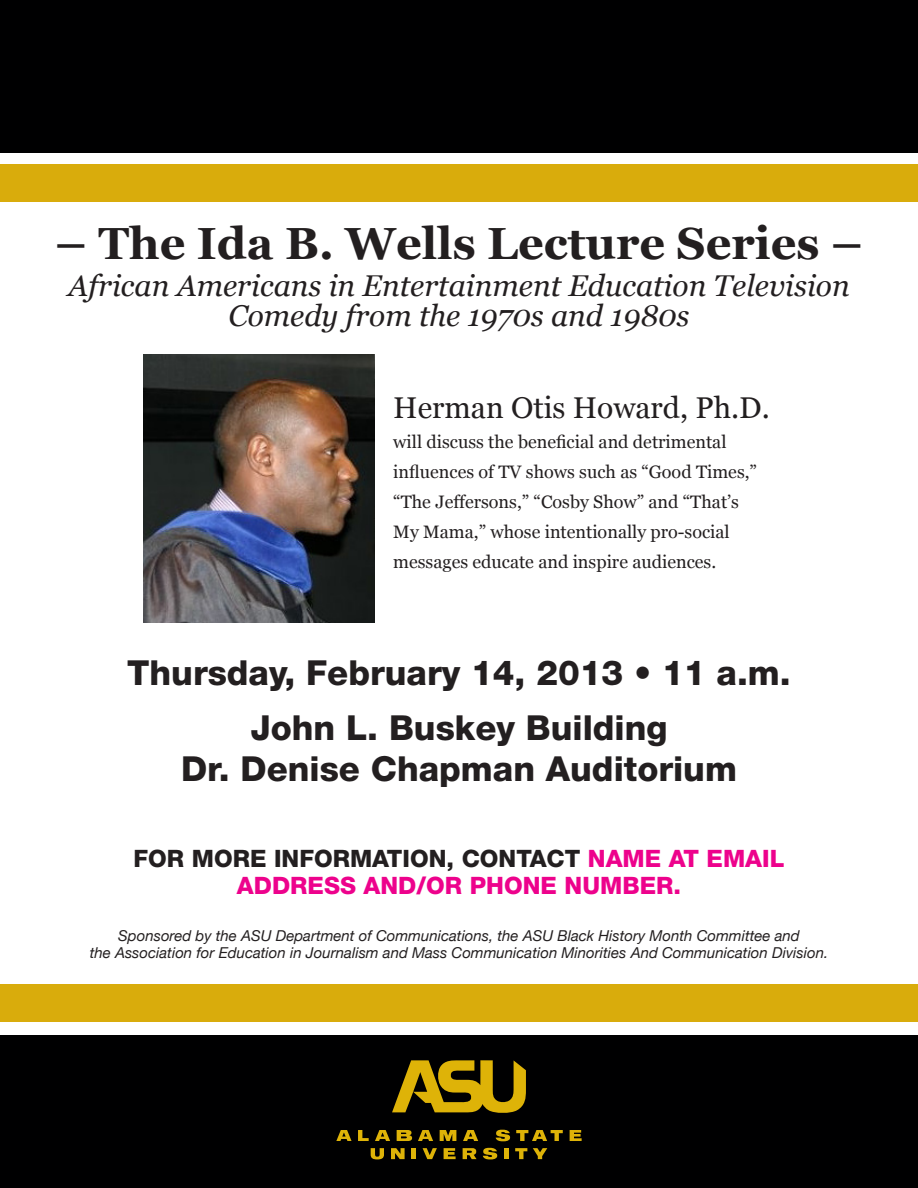
<style>
.page{position:relative;width:918px;height:1188px;background:#fff}
.page>*{position:absolute;margin:0;border:0;box-sizing:border-box;transform-origin:0 0}
.t1{font:700 45px "Georgia";color:#231f20}
.t2{font:800 34.5px/41.4px "Helvetica Neue LT Std";color:#231f20;text-align:center}
.t3{font:italic 30px/30px "Georgia";color:#231f20;text-align:center}
.t4{font:30px "Georgia";color:#231f20}
.t5{font:800 24px/27px "Helvetica Neue LT Std";color:#ed028c;text-align:center}
.t6{font:18px/30px "Georgia";color:#231f20}
.t7{font:italic 15px/16.5px "Helvetica Neue";color:#231f20;text-align:center}
.s1{color:#231f20}
</style>
<div class="page">
<div style="left:0;top:1035px;width:918px;height:153px;background:#000001"></div>
<div style="left:0;top:0;width:918px;height:153px;background:#000001"></div>
<div style="left:0;top:985px;width:918px;height:37px;background:#d9ac0c"></div>
<div style="left:0;top:164px;width:918px;height:38px;background:#d9ac0c"></div>
<svg style="left:392px;top:1060px;width:134px;height:53px"></svg>
<svg style="left:336px;top:1130px;width:16px;height:11px"></svg>
<svg style="left:358px;top:1130px;width:11px;height:11px"></svg>
<svg style="left:375px;top:1130px;width:15px;height:11px"></svg>
<svg style="left:397px;top:1130px;width:15px;height:11px"></svg>
<svg style="left:418px;top:1130px;width:15px;height:11px"></svg>
<svg style="left:440px;top:1130px;width:16px;height:11px"></svg>
<svg style="left:463px;top:1130px;width:15px;height:11px"></svg>
<svg style="left:496px;top:1130px;width:14px;height:11px"></svg>
<svg style="left:516px;top:1130px;width:47px;height:11px"></svg>
<svg style="left:570px;top:1130px;width:12px;height:11px"></svg>
<svg style="left:371px;top:1148px;width:13px;height:11px"></svg>
<svg style="left:391px;top:1148px;width:14px;height:11px"></svg>
<hr style="left:412px;top:1148px;width:4px;height:11px;background:#deb308">
<svg style="left:423px;top:1148px;width:14px;height:11px"></svg>
<svg style="left:444px;top:1148px;width:12px;height:11px"></svg>
<svg style="left:463px;top:1148px;width:14px;height:11px"></svg>
<svg style="left:483px;top:1148px;width:14px;height:11px"></svg>
<hr style="left:504px;top:1148px;width:4px;height:11px;background:#deb308">
<svg style="left:515px;top:1148px;width:12px;height:11px"></svg>
<svg style="left:533px;top:1148px;width:14px;height:11px"></svg>
<img style="left:143px;top:355px;width:231px;height:268px">
<p class="t1" style="left:55px;top:218px;width:809px">– The Ida B. Wells Lecture Series –</p>
<p class="t3" style="left:68px;top:271px;width:783px">African Americans in Entertainment Education Television<br>Comedy from the 1970s and 1980s</p>
<p class="t4" style="left:393px;top:389px;width:378px">Herman Otis Howard, Ph.D.</p>
<p class="t6" style="left:393px;top:427px;width:365px">will discuss the beneficial and detrimental influences of TV shows such as “Good Times,” “The Jeffersons,” “Cosby Show” and “That’s My Mama,” whose intentionally pro-social messages educate and inspire audiences.</p>
<p class="t2" style="left:127px;top:652px;width:665px">Thursday, February 14, 2013 • 11 a.m.</p>
<p class="t2" style="left:181px;top:707px;width:558px">John L. Buskey Building<br>Dr. Denise Chapman Auditorium</p>
<p class="t5" style="left:134px;top:845px;width:652px"><span class="s1">FOR MORE INFORMATION, CONTACT</span> NAME AT EMAIL<br>ADDRESS AND/OR PHONE NUMBER.</p>
<p class="t7" style="left:90px;top:928px;width:740px">Sponsored by the ASU Department of Communications, the ASU Black History Month Committee and<br>the Association for Education in Journalism and Mass Communication Minorities And Communication Division.</p>
</div>
